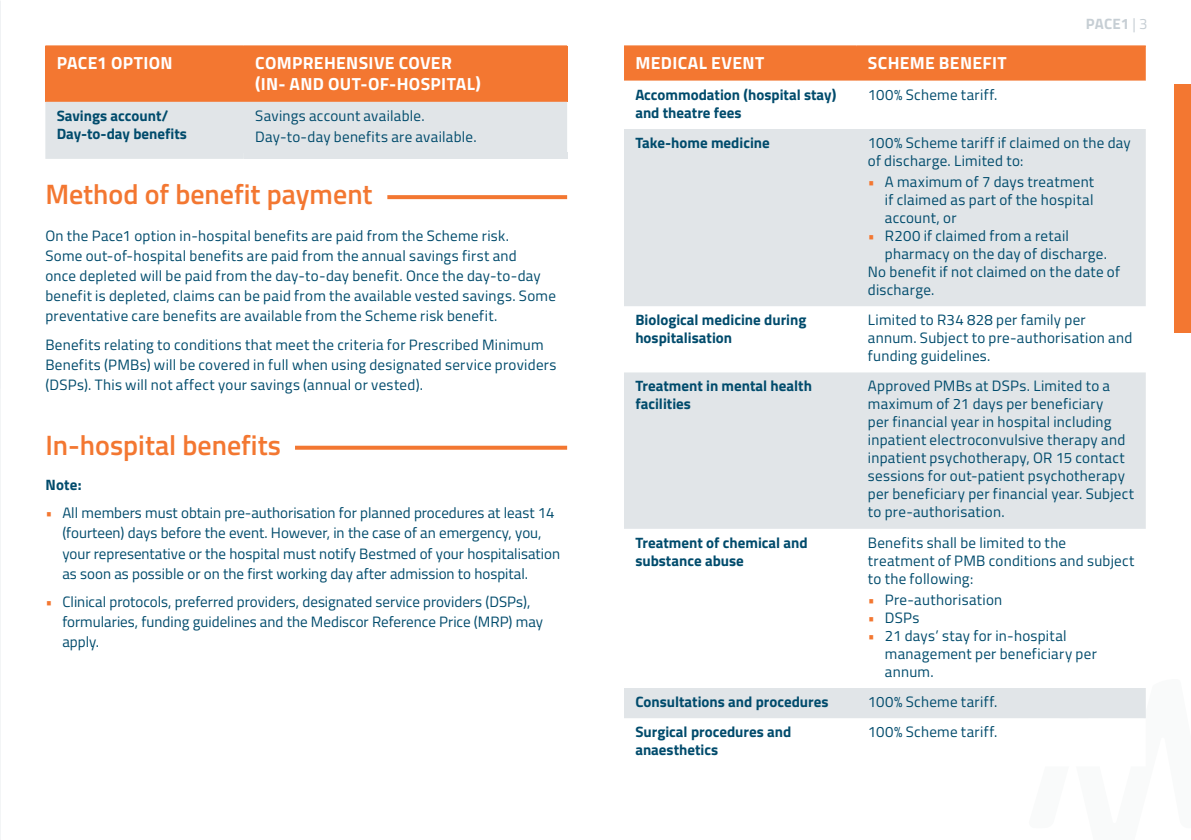
<style>
.page{position:relative;width:1191px;height:840px;background:#fff}
.page>*{position:absolute;margin:0;border:0;box-sizing:border-box;transform-origin:0 0}
.t1{font:600 28px "Titillium Web";color:#f37731}
.TABLE_H1{font:700 17.6px "Titillium Web";letter-spacing:.02em;color:#fff}
.BODY{font:15px/20px "Titillium Web";letter-spacing:.015em;color:#004b6c}
.TABLE_BODY{font:15px/18px "Titillium Web";letter-spacing:.02em;color:#004b6c}
.TABLE_Highlight{font:700 15px/18px "Titillium Web";color:#004b6c}
.t2{font:700 15px "Titillium Web";letter-spacing:.015em;color:#c6ced4}
.HIGHLIGHT{font:700 15px "Titillium Web";color:#004b6c}
.s1{color:#f37731}
.s2{font-weight:400}
</style>
<div class="page">
<div style="left:1174px;top:84px;width:17px;height:248px;background:#f37731"></div>
<img style="left:0;top:0;width:1px;height:839px">
<div style="left:624px;top:47px;width:521px;height:34px;background:#f37731"></div>
<svg style="left:624px;top:129px;width:521px;height:588px;fill:#e1e5e8"></svg>
<hr style="left:624px;top:45px;width:232px;height:2px;background:#f37731">
<hr style="left:856px;top:45px;width:289px;height:2px;background:#f37731">
<div style="left:45px;top:46px;width:199px;height:56px;background:#f37731"></div>
<div style="left:244px;top:46px;width:323px;height:56px;background:#f37731"></div>
<div style="left:45px;top:102px;width:522px;height:57px;background:#e1e5e8"></div>
<div style="left:244px;top:153px;width:323px;height:6px;background:#e1e5e8"></div>
<hr style="left:45px;top:45px;width:199px;height:2px;background:#f37731">
<hr style="left:244px;top:45px;width:323px;height:2px;background:#f37731">
<svg style="left:387px;top:195px;width:180px;height:4px"></svg>
<svg style="left:295px;top:445px;width:272px;height:4px"></svg>
<p class="TABLE_H1" style="left:57px;top:50px;width:117px">PACE1 OPTION</p>
<p class="TABLE_H1" style="left:255px;top:50px;width:198px">COMPREHENSIVE COVER</p>
<p class="TABLE_H1" style="left:255px;top:71px;width:227px">(IN- AND OUT-OF-HOSPITAL)</p>
<p class="TABLE_Highlight" style="left:57px;top:105px;width:113px">Savings account/</p>
<p class="TABLE_Highlight" style="left:57px;top:123px;width:132px">Day-to-day benefits</p>
<p class="TABLE_BODY" style="left:255px;top:106px;width:171px">Savings account available.</p>
<p class="TABLE_BODY" style="left:255px;top:126px;width:223px">Day-to-day benefits are available.</p>
<h1 class="t1" style="left:45px;top:173px;width:329px">Method of benefit payment</h1>
<p class="BODY" style="left:45px;top:225px;width:512px">On the Pace1 option in-hospital benefits are paid from the Scheme risk.<br>Some out-of-hospital benefits are paid from the annual savings first and<br>once depleted will be paid from the day-to-day benefit. Once the day-to-day benefit is depleted, claims can be paid from the available vested savings. Some preventative care benefits are available from the Scheme risk benefit.</p>
<p class="BODY" style="left:45px;top:334px;width:513px">Benefits relating to conditions that meet the criteria for Prescribed Minimum<br>Benefits (PMBs) will be covered in full when using designated service providers (DSPs). This will not affect your savings (annual or vested).</p>
<h1 class="t1" style="left:45px;top:424px;width:237px">In-hospital benefits</h1>
<p class="HIGHLIGHT" style="left:45px;top:473px;width:38px">Note:</p>
<p class="BODY" style="left:62px;top:502px;width:499px;text-indent:-17px"><span class="s1">•</span> All members must obtain pre-authorisation for planned procedures at least 14 (fourteen) days before the event. However, in the case of an emergency, you, your representative or the hospital must notify Bestmed of your hospitalisation as soon as possible or on the first working day after admission to hospital.</p>
<p class="BODY" style="left:62px;top:590px;width:482px;text-indent:-17px"><span class="s1">•</span> Clinical protocols, preferred providers, designated service providers (DSPs), formularies, funding guidelines and the Mediscor Reference Price (MRP) may apply.</p>
<p class="t2" style="left:1085px;top:13px;width:63px">PACE1 <span class="s2">| 3</span></p>
<p class="TABLE_H1" style="left:635px;top:50px;width:130px">MEDICAL EVENT</p>
<p class="TABLE_H1" style="left:868px;top:50px;width:140px">SCHEME BENEFIT</p>
<p class="TABLE_Highlight" style="left:635px;top:84px;width:202px">Accommodation (hospital stay) and theatre fees</p>
<p class="TABLE_BODY" style="left:868px;top:85px;width:131px">100% Scheme tariff.</p>
<p class="TABLE_Highlight" style="left:635px;top:133px;width:136px">Take-home medicine</p>
<p class="TABLE_BODY" style="left:868px;top:133px;width:264px">100% Scheme tariff if claimed on the day of discharge. Limited to:</p>
<p class="BODY" style="left:885px;top:172px;width:211px;line-height:18px;text-align:justify;text-indent:-17px"><span class="s1">•</span> A maximum of 7 days treatment if claimed as part of the hospital account, or</p>
<p class="BODY" style="left:885px;top:226px;width:223px;line-height:18px;text-indent:-17px"><span class="s1">•</span> R200 if claimed from a retail pharmacy on the day of discharge.</p>
<p class="TABLE_BODY" style="left:868px;top:262px;width:254px">No benefit if not claimed on the date of discharge.</p>
<p class="TABLE_Highlight" style="left:635px;top:310px;width:173px">Biological medicine during hospitalisation</p>
<p class="TABLE_BODY" style="left:868px;top:310px;width:266px">Limited to R34 828 per family per annum. Subject to pre-authorisation and funding guidelines.</p>
<p class="TABLE_Highlight" style="left:635px;top:376px;width:178px">Treatment in mental health facilities</p>
<p class="TABLE_BODY" style="left:868px;top:376px;width:268px">Approved PMBs at DSPs. Limited to a maximum of 21 days per beneficiary<br>per financial year in hospital including inpatient electroconvulsive therapy and inpatient psychotherapy, OR 15 contact sessions for out-patient psychotherapy per beneficiary per financial year. Subject to pre-authorisation.</p>
<p class="TABLE_Highlight" style="left:635px;top:532px;width:174px">Treatment of chemical and substance abuse</p>
<p class="TABLE_BODY" style="left:868px;top:532px;width:268px">Benefits shall be limited to the treatment of PMB conditions and subject to the following:</p>
<p class="BODY" style="left:868px;top:588px;width:136px"><span class="s1">•</span> Pre-authorisation</p>
<p class="BODY" style="left:868px;top:606px;width:53px"><span class="s1">•</span> DSPs</p>
<p class="BODY" style="left:885px;top:625px;width:213px;line-height:18px;text-indent:-17px"><span class="s1">•</span> 21 days’ stay for in-hospital management per beneficiary per annum.</p>
<p class="TABLE_Highlight" style="left:635px;top:691px;width:195px">Consultations and procedures</p>
<p class="TABLE_BODY" style="left:868px;top:691px;width:131px">100% Scheme tariff.</p>
<p class="TABLE_Highlight" style="left:635px;top:721px;width:157px">Surgical procedures and anaesthetics</p>
<p class="TABLE_BODY" style="left:868px;top:721px;width:131px">100% Scheme tariff.</p>
</div>
